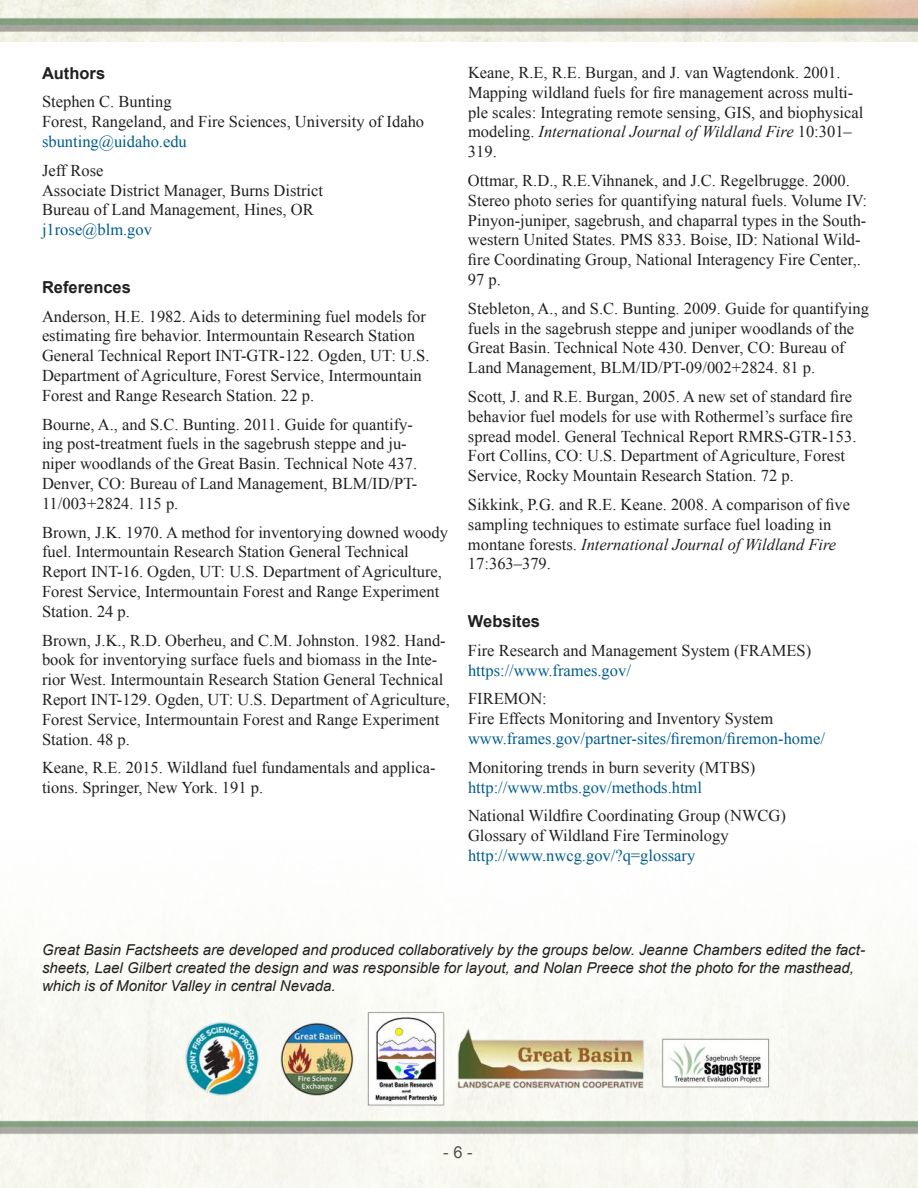
<style>
.page{position:relative;width:918px;height:1188px;background:#fff}
.page>*{position:absolute;margin:0;border:0;box-sizing:border-box;transform-origin:0 0}
.t1{font:16.5px/19.8px "Times New Roman";color:#221f1f}
.t2{font:16.5px "Times New Roman";color:#005c8c}
.t3{font:700 16.5px "Arial";color:#221f1f}
.t4{font:16.5px "Arial";color:#221f1f}
.t5{font:italic 15px/18px "Arial";color:#221f1f}
.s1{font-style:italic}
</style>
<div class="page">
<img style="left:0;top:945px;width:918px;height:243px">
<p class="t3" style="left:42px;top:67px;width:65px">Authors</p>
<p class="t1" style="left:42px;top:92px;width:384px">Stephen C. Bunting<br>Forest, Rangeland, and Fire Sciences, University of Idaho</p>
<p class="t2" style="left:42px;top:130px;width:146px">sbunting@uidaho.edu</p>
<p class="t1" style="left:42px;top:160px;width:283px">Jeff Rose<br>Associate District Manager, Burns District<br>Bureau of Land Management, Hines, OR</p>
<p class="t2" style="left:42px;top:219px;width:112px">j1rose@blm.gov</p>
<p class="t3" style="left:42px;top:281px;width:90px">References</p>
<p class="t1" style="left:42px;top:306px;width:389px">Anderson, H.E. 1982. Aids to determining fuel models for estimating fire behavior. Intermountain Research Station General Technical Report INT-GTR-122. Ogden, UT: U.S.<br>Department of Agriculture, Forest Service, Intermountain Forest and Range Research Station. 22 p.</p>
<p class="t1" style="left:42px;top:414px;width:377px">Bourne, A., and S.C. Bunting. 2011. Guide for quantify&shy;ing post-treatment fuels in the sagebrush steppe and ju&shy;niper woodlands of the Great Basin. Technical Note 437.<br>Denver, CO: Bureau of Land Management, BLM/ID/PT-11/003+2824. 115 p.</p>
<p class="t1" style="left:42px;top:522px;width:408px">Brown, J.K. 1970. A method for inventorying downed woody fuel. Intermountain Research Station General Technical Report INT-16. Ogden, UT: U.S. Department of Agriculture, Forest Service, Intermountain Forest and Range Experiment Station. 24 p.</p>
<p class="t1" style="left:42px;top:630px;width:410px">Brown, J.K., R.D. Oberheu, and C.M. Johnston. 1982. Hand&shy;book for inventorying surface fuels and biomass in the Inte&shy;rior West. Intermountain Research Station General Technical Report INT-129. Ogden, UT: U.S. Department of Agriculture, Forest Service, Intermountain Forest and Range Experiment Station. 48 p.</p>
<p class="t1" style="left:42px;top:758px;width:395px">Keane, R.E. 2015. Wildland fuel fundamentals and applica&shy;tions. Springer, New York. 191 p.</p>
<p class="t1" style="left:468px;top:62px;width:397px">Keane, R.E, R.E. Burgan, and J. van Wagtendonk. 2001.<br>Mapping wildland fuels for fire management across multi&shy;ple scales: Integrating remote sensing, GIS, and biophysical modeling. <span class="s1">International Journal of Wildland Fire</span> 10:301– 319.</p>
<p class="t1" style="left:468px;top:170px;width:401px">Ottmar, R.D., R.E.Vihnanek, and J.C. Regelbrugge. 2000.<br>Stereo photo series for quantifying natural fuels. Volume IV:<br>Pinyon-juniper, sagebrush, and chaparral types in the South&shy;western United States. PMS 833. Boise, ID: National Wild&shy;fire Coordinating Group, National Interagency Fire Center,.<br>97 p.</p>
<p class="t1" style="left:468px;top:298px;width:403px">Stebleton, A., and S.C. Bunting. 2009. Guide for quantifying fuels in the sagebrush steppe and juniper woodlands of the Great Basin. Technical Note 430. Denver, CO: Bureau of Land Management, BLM/ID/PT-09/002+2824. 81 p.</p>
<p class="t1" style="left:468px;top:386px;width:390px">Scott, J. and R.E. Burgan, 2005. A new set of standard fire behavior fuel models for use with Rothermel’s surface fire spread model. General Technical Report RMRS-GTR-153.<br>Fort Collins, CO: U.S. Department of Agriculture, Forest Service, Rocky Mountain Research Station. 72 p.</p>
<p class="t1" style="left:468px;top:494px;width:384px">Sikkink, P.G. and R.E. Keane. 2008. A comparison of five sampling techniques to estimate surface fuel loading in montane forests. <span class="s1">International Journal of Wildland Fire </span>17:363–379.</p>
<p class="t3" style="left:468px;top:615px;width:74px">Websites</p>
<p class="t1" style="left:468px;top:640px;width:345px">Fire Research and Management System (FRAMES)</p>
<p class="t2" style="left:468px;top:659px;width:165px">https://www.frames.gov/</p>
<p class="t1" style="left:468px;top:689px;width:307px">FIREMON:<br>Fire Effects Monitoring and Inventory System</p>
<p class="t2" style="left:468px;top:727px;width:358px">www.frames.gov/partner-sites/firemon/firemon-home/</p>
<p class="t1" style="left:468px;top:757px;width:289px">Monitoring trends in burn severity (MTBS)</p>
<p class="t2" style="left:468px;top:776px;width:236px">http://www.mtbs.gov/methods.html</p>
<p class="t1" style="left:468px;top:806px;width:319px">National Wildfire Coordinating Group (NWCG)<br>Glossary of Wildland Fire Terminology</p>
<p class="t2" style="left:468px;top:844px;width:229px">http://www.nwcg.gov/?q=glossary</p>
<p class="t5" style="left:42px;top:942px;width:825px">Great Basin Factsheets are developed and produced collaboratively by the groups below. Jeanne Chambers edited the fact&shy;sheets, Lael Gilbert created the design and was responsible for layout, and Nolan Preece shot the photo for the masthead, which is of Monitor Valley in central Nevada.</p>
<p class="t4" style="left:443px;top:1141px;width:31px">- 6 -</p>
</div>
